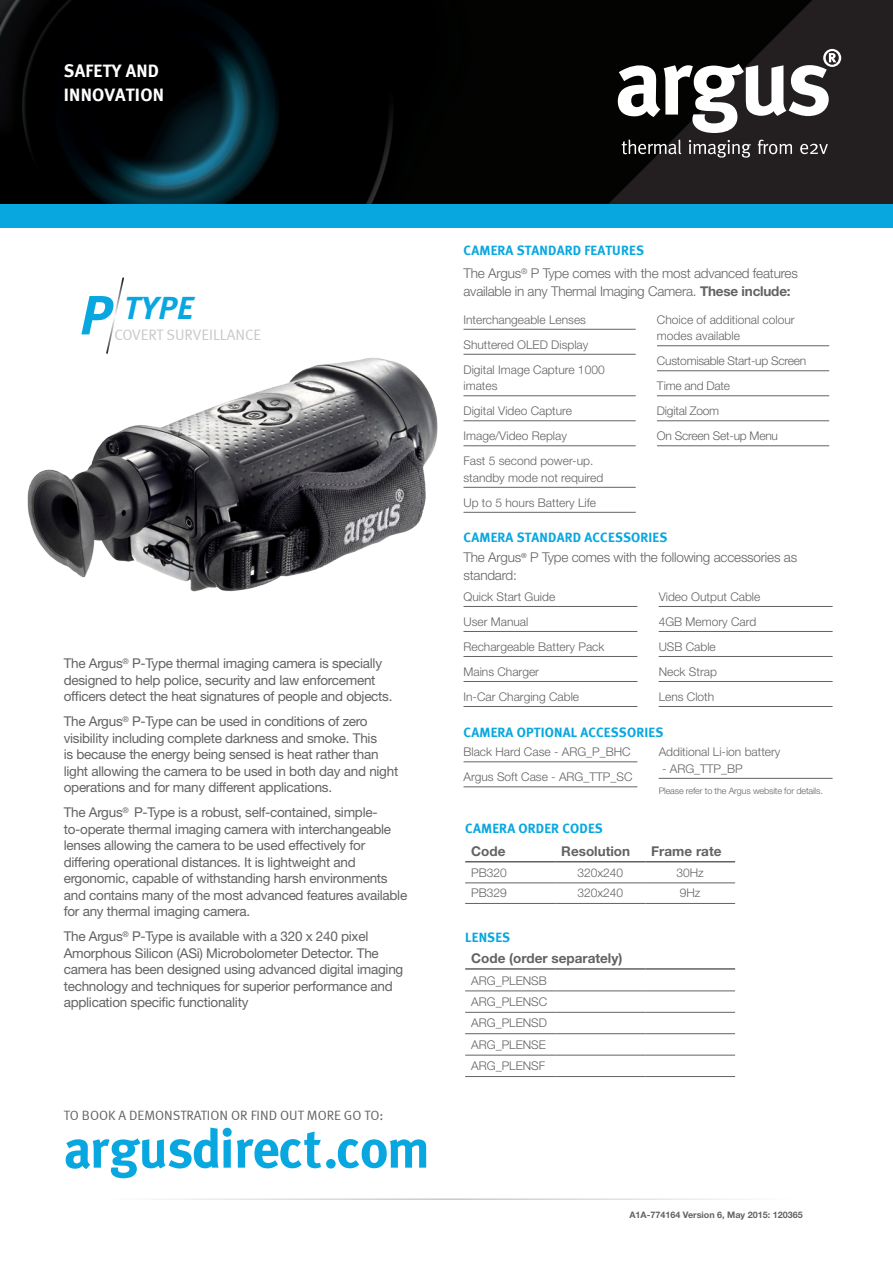
<style>
.page{position:relative;width:893px;height:1263px;background:#fff}
.page>*{position:absolute;margin:0;border:0;box-sizing:border-box;transform-origin:0 0}
.t1{font:700 54.15px "Meta";letter-spacing:-.01em;color:#08a7e0}
.t2{font:italic 700 32.25px "Meta Plus";color:#08a7e0}
.t3{font:700 18px/24px "Meta";letter-spacing:.015em;color:#fff}
.t4{font:15.15px "Meta Normal";color:#c7c8ca}
.t5{font:13.5px/16.5px "Helvetica Neue LT Std";letter-spacing:-.02em;color:#636366}
.t6{font:300 13.5px/18px "Helvetica Neue LT Std";letter-spacing:-.015em;color:#636366}
.t7{font:700 13.5px "Meta";letter-spacing:.015em;color:#08a7e0}
.t8{font:700 13.5px "Helvetica Neue LT Std";color:#636366}
.t9{font:13.5px "Meta Normal";color:#636366}
.t10{font:300 12px/16.5px "Helvetica Neue LT Std";color:#636366}
.t11{font:300 12px "Helvetica Neue LT Std";letter-spacing:-.02em;color:#636366}
.t12{font:300 9px "Helvetica Neue LT Std";letter-spacing:-.015em;color:#636366}
.t13{font:700 9px "Helvetica Neue LT Std";color:#636366}
.s1{font-size:55.2px}
.s2{font-weight:700}
</style>
<div class="page">
<div style="left:0;top:0;width:893px;height:206px;background:#231f20"></div>
<img style="left:0;top:0;width:812px;height:204px">
<div style="left:0;top:204px;width:893px;height:23px;background:#08a7e0"></div>
<svg style="left:622px;top:140px;width:59px;height:14px"></svg>
<svg style="left:689px;top:140px;width:62px;height:18px"></svg>
<svg style="left:758px;top:140px;width:34px;height:14px"></svg>
<svg style="left:800px;top:144px;width:28px;height:10px"></svg>
<svg style="left:618px;top:49px;width:223px;height:84px"></svg>
<hr style="left:463px;top:606px;width:174px;height:1px;background:#636366">
<hr style="left:463px;top:631px;width:174px;height:1px;background:#636366">
<hr style="left:463px;top:656px;width:174px;height:1px;background:#636366">
<hr style="left:463px;top:681px;width:174px;height:1px;background:#636366">
<hr style="left:463px;top:706px;width:174px;height:1px;background:#636366">
<hr style="left:659px;top:606px;width:174px;height:1px;background:#636366">
<hr style="left:659px;top:631px;width:174px;height:1px;background:#636366">
<hr style="left:659px;top:656px;width:174px;height:1px;background:#636366">
<hr style="left:659px;top:681px;width:174px;height:1px;background:#636366">
<hr style="left:659px;top:706px;width:174px;height:1px;background:#636366">
<hr style="left:463px;top:761px;width:174px;height:1px;background:#636366">
<hr style="left:463px;top:786px;width:174px;height:1px;background:#636366">
<hr style="left:659px;top:778px;width:174px;height:1px;background:#636366">
<hr style="left:463px;top:329px;width:173px;height:1px;background:#636366">
<hr style="left:463px;top:354px;width:173px;height:1px;background:#636366">
<hr style="left:463px;top:395px;width:173px;height:1px;background:#636366">
<hr style="left:463px;top:420px;width:173px;height:1px;background:#636366">
<hr style="left:463px;top:445px;width:173px;height:1px;background:#636366">
<hr style="left:463px;top:487px;width:173px;height:1px;background:#636366">
<hr style="left:463px;top:512px;width:173px;height:1px;background:#636366">
<hr style="left:657px;top:345px;width:172px;height:1px;background:#636366">
<hr style="left:657px;top:370px;width:172px;height:1px;background:#636366">
<hr style="left:657px;top:395px;width:172px;height:1px;background:#636366">
<hr style="left:657px;top:420px;width:172px;height:1px;background:#636366">
<hr style="left:657px;top:445px;width:172px;height:1px;background:#636366">
<svg style="left:106px;top:277px;width:18px;height:76px"></svg>
<hr style="left:465px;top:883px;width:90px;height:1px;background:#636366">
<hr style="left:555px;top:883px;width:90px;height:1px;background:#636366">
<hr style="left:645px;top:883px;width:90px;height:1px;background:#636366">
<hr style="left:465px;top:903px;width:90px;height:1px;background:#636366">
<hr style="left:555px;top:903px;width:90px;height:1px;background:#636366">
<hr style="left:645px;top:903px;width:90px;height:1px;background:#636366">
<hr style="left:465px;top:861px;width:90px;height:1px;background:#636366">
<hr style="left:555px;top:861px;width:90px;height:1px;background:#636366">
<hr style="left:645px;top:861px;width:90px;height:1px;background:#636366">
<img style="left:27px;top:353px;width:411px;height:239px">
<hr style="left:465px;top:991px;width:90px;height:1px;background:#636366">
<hr style="left:555px;top:991px;width:90px;height:1px;background:#636366">
<hr style="left:645px;top:991px;width:90px;height:1px;background:#636366">
<hr style="left:465px;top:1012px;width:90px;height:1px;background:#636366">
<hr style="left:555px;top:1012px;width:90px;height:1px;background:#636366">
<hr style="left:645px;top:1012px;width:90px;height:1px;background:#636366">
<hr style="left:465px;top:1033px;width:90px;height:1px;background:#636366">
<hr style="left:555px;top:1033px;width:90px;height:1px;background:#636366">
<hr style="left:645px;top:1033px;width:90px;height:1px;background:#636366">
<hr style="left:465px;top:1055px;width:90px;height:1px;background:#636366">
<hr style="left:555px;top:1055px;width:90px;height:1px;background:#636366">
<hr style="left:645px;top:1055px;width:90px;height:1px;background:#636366">
<hr style="left:465px;top:1076px;width:90px;height:1px;background:#636366">
<hr style="left:555px;top:1076px;width:90px;height:1px;background:#636366">
<hr style="left:645px;top:1076px;width:90px;height:1px;background:#636366">
<hr style="left:465px;top:968px;width:90px;height:2px;background:#636366">
<hr style="left:555px;top:968px;width:90px;height:2px;background:#636366">
<hr style="left:645px;top:968px;width:90px;height:2px;background:#636366">
<p class="t3" style="left:64px;top:59px;width:102px">SAFETY AND<br>INNOVATION</p>
<p class="t2" style="left:80px;top:287px;width:116px"><span class="s1">P</span> TYPE</p>
<p class="t4" style="left:114px;top:326px;width:148px">COVERT SURVEILLANCE</p>
<p class="t5" style="left:64px;top:655px;width:330px">The Argus<sup>®</sup> P-Type thermal imaging camera is specially designed to help police, security and law enforcement officers detect the heat signatures of people and objects.</p>
<p class="t5" style="left:64px;top:713px;width:336px">The Argus<sup>®</sup> P-Type can be used in conditions of zero visibility including complete darkness and smoke. This<br>is because the energy being sensed is heat rather than light allowing the camera to be used in both day and night operations and for many different applications.</p>
<p class="t5" style="left:64px;top:804px;width:345px">The Argus<sup>®</sup> P-Type is a robust, self-contained, simple&shy;to-operate thermal imaging camera with interchangeable lenses allowing the camera to be used effectively for differing operational distances. It is lightweight and ergonomic, capable of withstanding harsh environments and contains many of the most advanced features available for any thermal imaging camera.</p>
<p class="t5" style="left:64px;top:928px;width:341px">The Argus<sup>®</sup> P-Type is available with a 320 x 240 pixel Amorphous Silicon (ASi) Microbolometer Detector. The camera has been designed using advanced digital imaging technology and techniques for superior performance and application specific functionality</p>
<p class="t9" style="left:64px;top:1108px;width:321px">TO BOOK A DEMONSTRATION OR FIND OUT MORE GO TO:</p>
<p class="t1" style="left:64px;top:1116px;width:368px">argusdirect.com</p>
<p class="t7" style="left:464px;top:243px;width:182px">CAMERA STANDARD FEATURES</p>
<p class="t6" style="left:463px;top:264px;width:336px">The Argus<sup>®</sup> P Type comes with the most advanced features available in any Thermal Imaging Camera. <span class="s2">These include:</span></p>
<p class="t10" style="left:463px;top:311px;width:124px">Interchangeable Lenses</p>
<p class="t10" style="left:463px;top:336px;width:126px">Shuttered OLED Display</p>
<p class="t10" style="left:463px;top:361px;width:143px">Digital Image Capture 1000 imates</p>
<p class="t10" style="left:463px;top:402px;width:110px">Digital Video Capture</p>
<p class="t10" style="left:463px;top:427px;width:105px">Image/Video Replay</p>
<p class="t10" style="left:463px;top:452px;width:141px">Fast 5 second power-up. standby mode not required</p>
<p class="t10" style="left:463px;top:494px;width:134px">Up to 5 hours Battery Life</p>
<p class="t10" style="left:657px;top:311px;width:139px">Choice of additional colour modes available</p>
<p class="t11" style="left:657px;top:354px;width:151px">Customisable Start-up Screen</p>
<p class="t11" style="left:657px;top:379px;width:74px">Time and Date</p>
<p class="t11" style="left:657px;top:404px;width:64px">Digital Zoom</p>
<p class="t11" style="left:657px;top:429px;width:123px">On Screen Set-up Menu</p>
<p class="t7" style="left:464px;top:529px;width:205px">CAMERA STANDARD ACCESSORIES</p>
<p class="t6" style="left:463px;top:548px;width:335px">The Argus<sup>®</sup> P Type comes with the following accessories as standard:</p>
<p class="t10" style="left:463px;top:588px;width:93px">Quick Start Guide</p>
<p class="t10" style="left:463px;top:613px;width:66px">User Manual</p>
<p class="t10" style="left:463px;top:638px;width:142px">Rechargeable Battery Pack</p>
<p class="t10" style="left:463px;top:663px;width:77px">Mains Charger</p>
<p class="t10" style="left:463px;top:688px;width:117px">In-Car Charging Cable</p>
<p class="t10" style="left:659px;top:588px;width:103px">Video Output Cable</p>
<p class="t10" style="left:659px;top:613px;width:99px">4GB Memory Card</p>
<p class="t10" style="left:659px;top:638px;width:59px">USB Cable</p>
<p class="t10" style="left:659px;top:663px;width:60px">Neck Strap</p>
<p class="t10" style="left:659px;top:688px;width:57px">Lens Cloth</p>
<p class="t7" style="left:464px;top:724px;width:201px">CAMERA OPTIONAL ACCESSORIES</p>
<p class="t10" style="left:463px;top:743px;width:169px">Black Hard Case - ARG_P_BHC</p>
<p class="t10" style="left:463px;top:768px;width:170px">Argus Soft Case - ARG_TTP_SC</p>
<p class="t7" style="left:465px;top:820px;width:139px">CAMERA ORDER CODES</p>
<p class="t10" style="left:659px;top:743px;width:123px">Additional Li-ion battery</p>
<p class="t10" style="left:662px;top:760px;width:82px">- ARG_TTP_BP</p>
<p class="t12" style="left:659px;top:785px;width:166px">Please refer to the Argus website for details.</p>
<p class="t8" style="left:471px;top:842px;width:36px">Code</p>
<p class="t8" style="left:561px;top:842px;width:70px">Resolution</p>
<p class="t8" style="left:651px;top:842px;width:72px">Frame rate</p>
<p class="t10" style="left:471px;top:864px;width:37px">PB320</p>
<p class="t10" style="left:577px;top:864px;width:47px">320x240</p>
<p class="t10" style="left:676px;top:864px;width:29px">30Hz</p>
<p class="t10" style="left:471px;top:885px;width:37px">PB329</p>
<p class="t10" style="left:577px;top:885px;width:47px">320x240</p>
<p class="t10" style="left:680px;top:885px;width:22px">9Hz</p>
<p class="t7" style="left:465px;top:929px;width:46px">LENSES</p>
<p class="t8" style="left:471px;top:950px;width:153px">Code (order separately)</p>
<p class="t10" style="left:471px;top:972px;width:77px">ARG_PLENSB</p>
<p class="t10" style="left:471px;top:993px;width:78px">ARG_PLENSC</p>
<p class="t10" style="left:471px;top:1015px;width:77px">ARG_PLENSD</p>
<p class="t10" style="left:471px;top:1036px;width:76px">ARG_PLENSE</p>
<p class="t10" style="left:471px;top:1057px;width:76px">ARG_PLENSF</p>
<p class="t13" style="left:629px;top:1209px;width:175px">A1A-774164 Version 6, May 2015: 120365</p>
</div>
